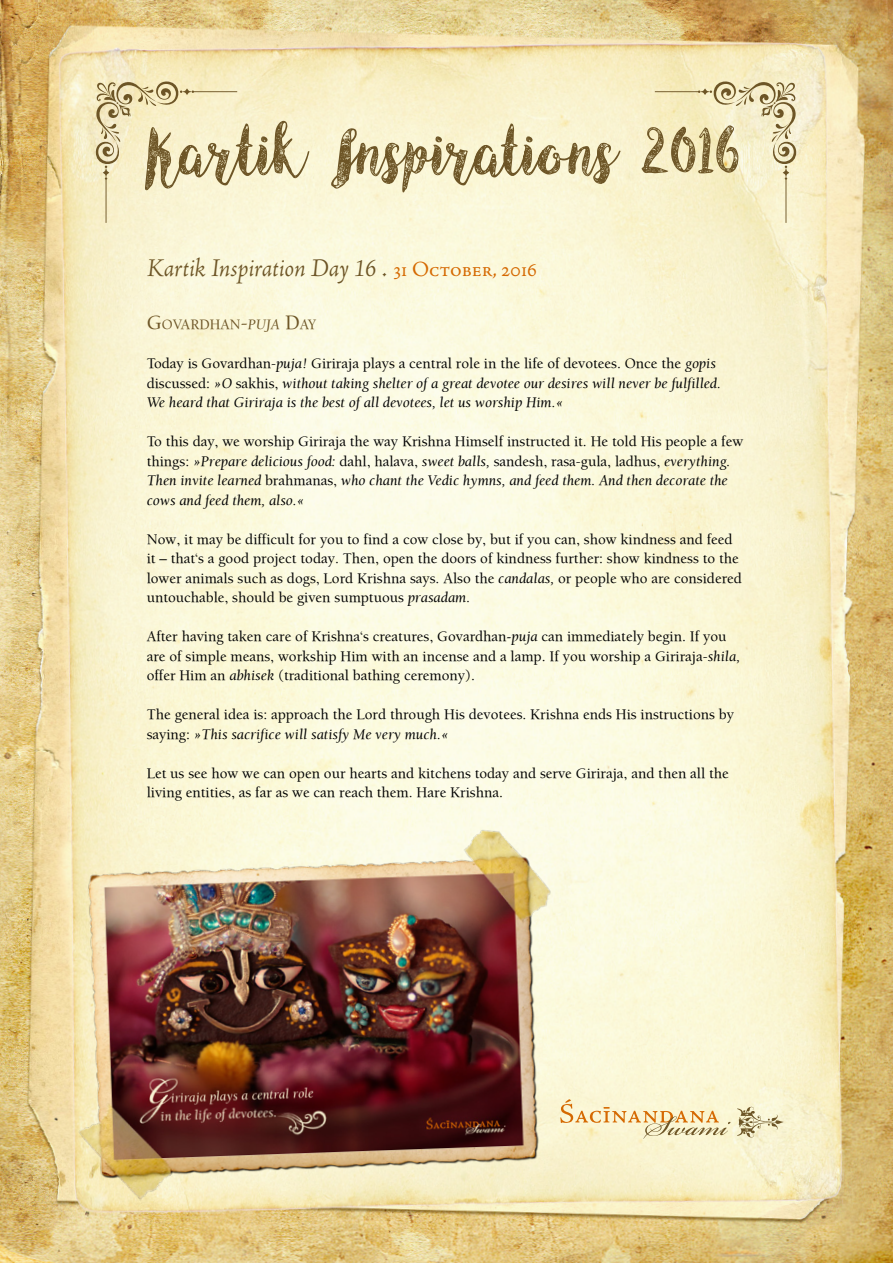
<style>
.page{position:relative;width:893px;height:1263px;background:#fff}
.page>*{position:absolute;margin:0;border:0;box-sizing:border-box;transform-origin:0 0}
.t1{font:italic 27px "Adobe Jenson";letter-spacing:-.005em;color:#6d5526}
.t2{font:15px/19.5px "Balaram";color:#000}
.t3{font:italic 15px/19.5px "Balaram";color:#000}
.t4{font:14.7px "Balaram";color:#6d5526}
.s1{font-family:"Adobe Jenson Regular SC";font-style:normal;font-size:22.5px;color:#d56901}
.s2{font-size:21px}
.s3{font-style:italic}
.s4{font-style:normal}
</style>
<div class="page">
<img style="left:0;top:0;width:893px;height:1263px">
<svg style="left:737px;top:1107px;width:47px;height:30px"></svg>
<svg style="left:576px;top:1099px;width:155px;height:40px;background:#f0e2b9"></svg>
<img style="left:62px;top:826px;width:514px;height:376px">
<hr style="left:785px;top:179px;width:1px;height:44px;background:#6d5526">
<hr style="left:106px;top:179px;width:1px;height:44px;background:#6d5526">
<svg style="left:95px;top:81px;width:702px;height:111px;background:#e3dab3"></svg>
<h1 class="t1" style="left:147px;top:255px;width:392px">Kartik Inspiration Day 16 . <span class="s1">31 October, 2016</span></h1>
<p class="t4" style="left:147px;top:316px;width:171px"><span class="s2">G</span>OVARDHAN<span class="s2">-</span><span class="s3">puja</span> <span class="s2">D</span>AY</p>
<p class="t3" style="left:147px;top:353px;width:576px"><span class="s4">Today is Govardhan-</span>puja! <span class="s4">Giriraja plays a central role in the life of devotees. Once the</span> gopis <span class="s4">discussed:</span> »O <span class="s4">sakhis,</span> without taking shelter of a great devotee our desires will never be fulfilled.<br>We heard that Giriraja is the best of all devotees, let us worship Him.«</p>
<p class="t3" style="left:147px;top:431px;width:598px"><span class="s4">To this day, we worship Giriraja the way Krishna Himself instructed it. He told His people a few things:</span> »Prepare delicious food: <span class="s4">dahl, halava,</span> sweet balls, <span class="s4">sandesh, rasa-gula, ladhus,</span> everything.<br>Then invite learned <span class="s4">brahmanas,</span> who chant the Vedic hymns, and feed them. And then decorate the cows and feed them, also.«</p>
<p class="t2" style="left:147px;top:529px;width:597px">Now, it may be difficult for you to find a cow close by, but if you can, show kindness and feed it – that‘s a good project today. Then, open the doors of kindness further: show kindness to the lower animals such as dogs, Lord Krishna says. Also the <span class="s3">candalas,</span> or people who are considered untouchable, should be given sumptuous <span class="s3">prasadam.</span></p>
<p class="t2" style="left:147px;top:626px;width:595px">After having taken care of Krishna‘s creatures, Govardhan<span class="s3">-puja</span> can immediately begin. If you are of simple means, workship Him with an incense and a lamp. If you worship a Giriraja-<span class="s3">shila, </span>offer Him an <span class="s3">abhisek</span> (traditional bathing ceremony).</p>
<p class="t2" style="left:147px;top:704px;width:589px">The general idea is: approach the Lord through His devotees. Krishna ends His instructions by saying: <span class="s3">»This sacrifice will satisfy Me very much.«</span></p>
<p class="t2" style="left:147px;top:763px;width:584px">Let us see how we can open our hearts and kitchens today and serve Giriraja, and then all the living entities, as far as we can reach them. Hare Krishna.</p>
</div>
